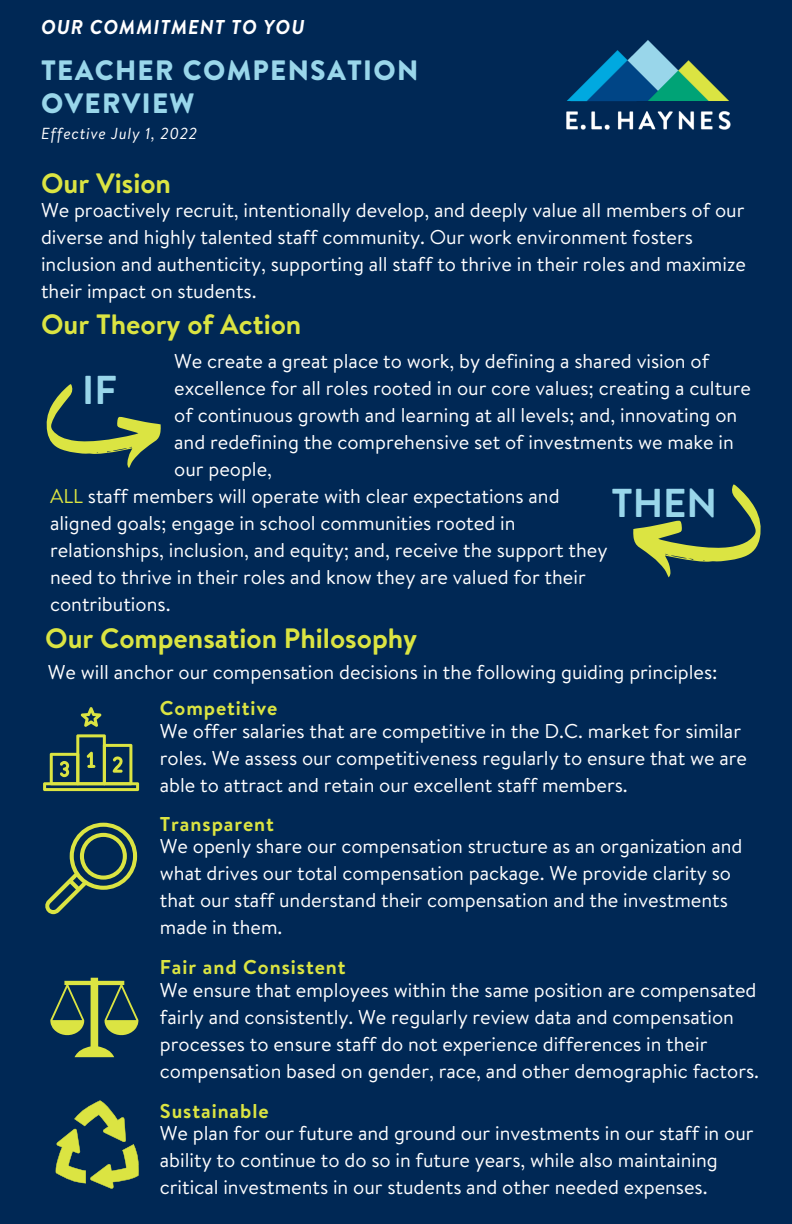
<style>
.page{position:relative;width:792px;height:1224px;background:#002855}
.page>*{position:absolute;margin:0;border:0;box-sizing:border-box;transform-origin:0 0}
.t1{font:700 40.4px "Brandon Text";color:#99d6ea}
.t2{font:700 28px "Brandon Text";color:#dbe442}
.t3{font:900 28px/33px "Brandon Text";letter-spacing:.045em;color:#99d6ea}
.t4{font:20px/27px "Brandon Text";color:#fff}
.t5{font:700 20px "Brandon Text";letter-spacing:.045em;color:#dbe442}
.t6{font:italic 700 20px "Brandon Text";letter-spacing:.045em;color:#fff}
.t7{font:italic 16px "Brandon Text";letter-spacing:.045em;color:#fff}
.s1{color:#dbe442}
</style>
<div class="page">
<img style="left:566px;top:40px;width:165px;height:90px">
<svg style="left:81px;top:707px;width:20px;height:20px"></svg>
<svg style="left:43px;top:734px;width:96px;height:57px"></svg>
<svg style="left:45px;top:823px;width:92px;height:91px"></svg>
<svg style="left:50px;top:978px;width:88px;height:79px"></svg>
<svg style="left:55px;top:1100px;width:84px;height:89px"></svg>
<svg style="left:46px;top:384px;width:115px;height:84px"></svg>
<svg style="left:633px;top:484px;width:128px;height:93px"></svg>
<p class="t6" style="left:41px;top:13px;width:265px">OUR COMMITMENT TO YOU</p>
<p class="t3" style="left:41px;top:53px;width:379px">TEACHER COMPENSATION<br>OVERVIEW</p>
<p class="t7" style="left:41px;top:122px;width:157px">Effective July 1, 2022</p>
<p class="t2" style="left:41px;top:163px;width:132px">Our Vision</p>
<p class="t4" style="left:41px;top:197px;width:706px">We proactively recruit, intentionally develop, and deeply value all members of our diverse and highly talented staff community. Our work environment fosters inclusion and authenticity, supporting all staff to thrive in their roles and maximize their impact on students.</p>
<p class="t2" style="left:41px;top:304px;width:262px">Our Theory of Action</p>
<p class="t1" style="left:82px;top:361px;width:36px">IF</p>
<p class="t4" style="left:174px;top:347px;width:578px">We create a great place to work, by defining a shared vision of excellence for all roles rooted in our core values; creating a culture of continuous growth and learning at all levels; and, innovating on and redefining the comprehensive set of investments we make in our people,</p>
<p class="t1" style="left:612px;top:474px;width:107px">THEN</p>
<p class="t4" style="left:50px;top:482px;width:559px"><span class="s1">ALL</span> staff members will operate with clear expectations and aligned goals; engage in school communities rooted in relationships, inclusion, and equity; and, receive the support they need to thrive in their roles and know they are valued for their contributions.</p>
<p class="t2" style="left:45px;top:618px;width:374px">Our Compensation Philosophy</p>
<p class="t4" style="left:48px;top:658px;width:671px">We will anchor our compensation decisions in the following guiding principles:</p>
<p class="t5" style="left:160px;top:694px;width:119px">Competitive</p>
<p class="t4" style="left:160px;top:717px;width:589px">We offer salaries that are competitive in the D.C. market for similar roles. We assess our competitiveness regularly to ensure that we are able to attract and retain our excellent staff members.</p>
<p class="t5" style="left:160px;top:809px;width:116px">Transparent</p>
<p class="t4" style="left:160px;top:832px;width:584px">We openly share our compensation structure as an organization and what drives our total compensation package. We provide clarity so that our staff understand their compensation and the investments made in them.</p>
<p class="t5" style="left:160px;top:953px;width:187px">Fair and Consistent</p>
<p class="t4" style="left:160px;top:976px;width:601px">We ensure that employees within the same position are compensated fairly and consistently. We regularly review data and compensation processes to ensure staff do not experience differences in their compensation based on gender, race, and other demographic factors.</p>
<p class="t5" style="left:160px;top:1096px;width:110px">Sustainable</p>
<p class="t4" style="left:160px;top:1119px;width:595px">We plan for our future and ground our investments in our staff in our ability to continue to do so in future years, while also maintaining critical investments in our students and other needed expenses.</p>
</div>
